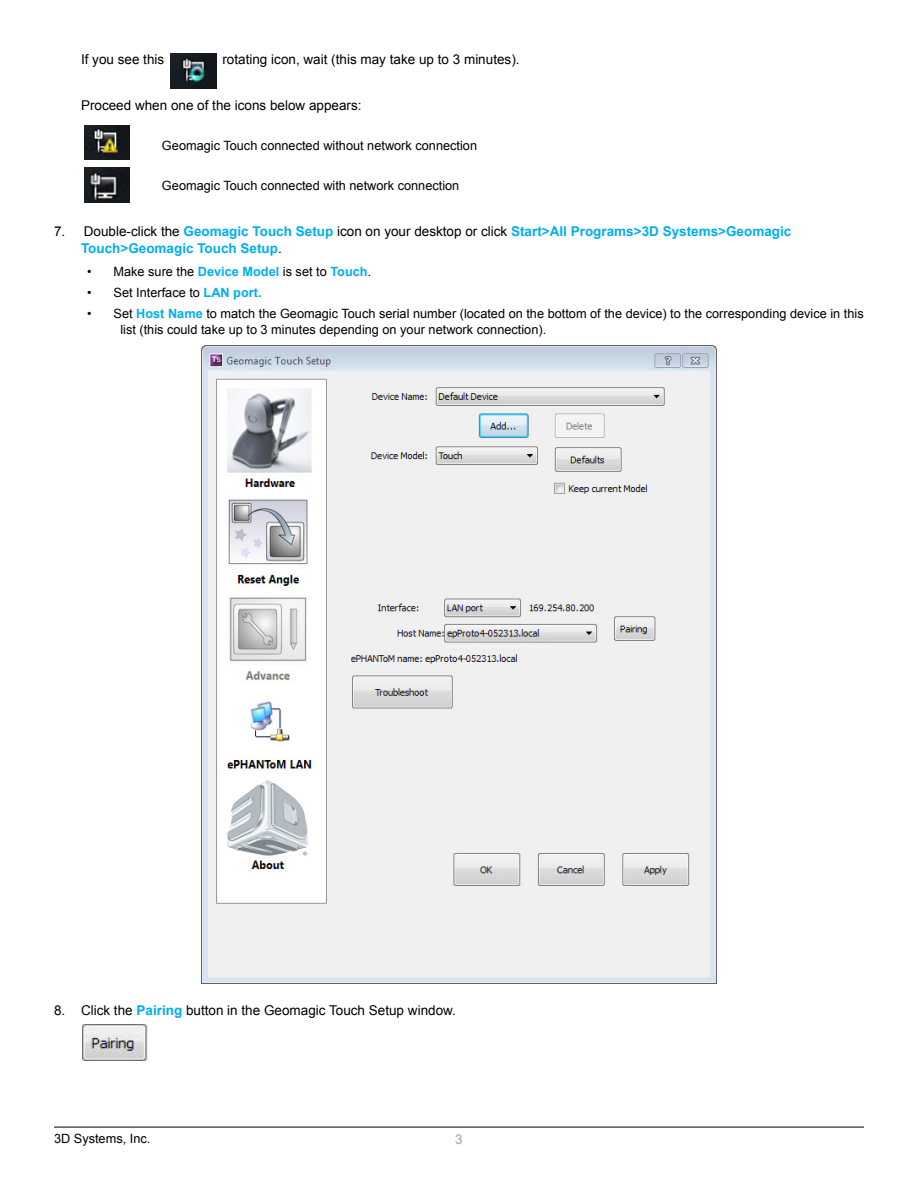
<style>
.page{position:relative;width:918px;height:1188px;background:#fff}
.page>*{position:absolute;margin:0;border:0;box-sizing:border-box;transform-origin:0 0}
.t1{font:13.5px "Arial";color:#000}
.t2{font:700 13.5px/16.5px "Arial";color:#00aeef}
.t3{font:13.5px "Arial";color:#a4a3a4}
.t4{font:12.75px/16.5px "Arial";color:#000}
.s1{font-weight:400;color:#000}
.s2{font-weight:700;color:#00aeef}
</style>
<div class="page">
<hr style="left:54px;top:1127px;width:810px;height:1px;background:#000">
<img style="left:84px;top:125px;width:46px;height:35px">
<img style="left:84px;top:168px;width:45px;height:34px">
<img style="left:83px;top:1024px;width:65px;height:37px">
<img style="left:171px;top:54px;width:46px;height:35px">
<img style="left:201px;top:346px;width:516px;height:637px">
<p class="t1" style="left:81px;top:50px;width:85px">If you see this</p>
<p class="t1" style="left:222px;top:50px;width:299px">rotating icon, wait (this may take up to 3 minutes).</p>
<p class="t1" style="left:81px;top:97px;width:282px">Proceed when one of the icons below appears:</p>
<p class="t4" style="left:162px;top:137px;width:317px">Geomagic Touch connected without network connection</p>
<p class="t4" style="left:162px;top:177px;width:299px">Geomagic Touch connected with network connection</p>
<p class="t2" style="left:81px;top:224px;width:712px;text-indent:-27px"><span class="s1">7. Double-click the</span> Geomagic Touch Setup <span class="s1">icon on your desktop or click</span> Start&gt;All Programs&gt;3D Systems&gt;Geomagic<br>Touch&gt;Geomagic Touch Setup<span class="s1">.</span></p>
<p class="t4" style="left:87px;top:263px;width:286px">• Make sure the <span class="s2">Device Model</span> is set to <span class="s2">Touch</span>.</p>
<p class="t4" style="left:87px;top:284px;width:176px">• Set Interface to <span class="s2">LAN port.</span></p>
<p class="t4" style="left:120px;top:305px;width:745px;text-indent:-33px">• Set <span class="s2">Host Name</span> to match the Geomagic Touch serial number (located on the bottom of the device) to the corresponding device in this list (this could take up to 3 minutes depending on your network connection).</p>
<p class="t1" style="left:54px;top:1001px;width:403px">8. Click the <span class="s2">Pairing</span> button in the Geomagic Touch Setup window.</p>
<p class="t4" style="left:54px;top:1131px;width:98px">3D Systems, Inc.</p>
<p class="t3" style="left:455px;top:1130px;width:9px">3</p>
</div>
